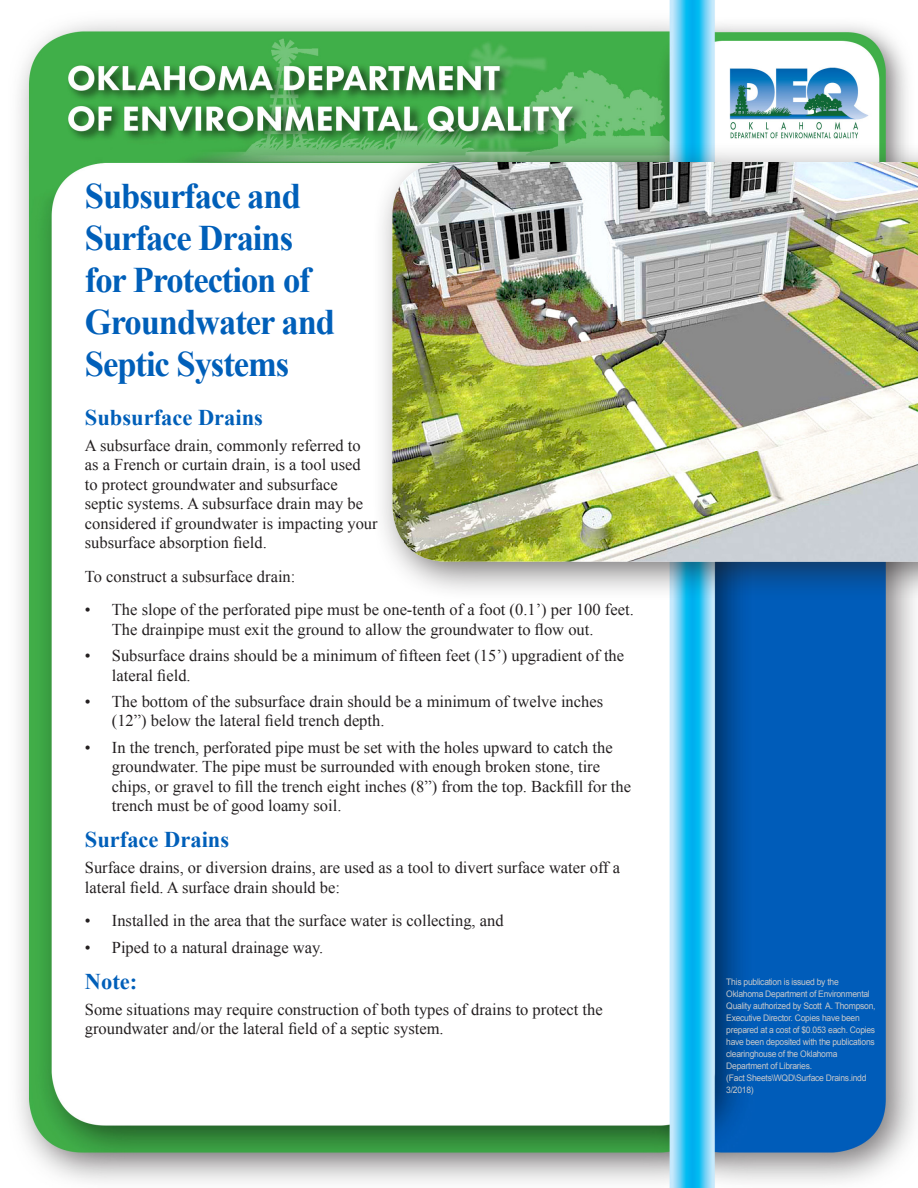
<style>
.page{position:relative;width:918px;height:1188px;background:#fff}
.page>*{position:absolute;margin:0;border:0;box-sizing:border-box;transform-origin:0 0}
.t1{font:700 36px/42px "Times New Roman";letter-spacing:-.03em;color:#005fb9;scale:.96 1}
.t2{font:700 22.5px "Times New Roman";color:#005fb9}
.t3{font:16.5px/19.5px "Times New Roman";color:#231f20}
.t4{font:9px/12px "Arial";letter-spacing:-.03em;color:#c7c8ca;scale:.95 1}
</style>
<div class="page">
<img style="left:18px;top:0;width:898px;height:1188px">
<div style="left:372px;top:141px;width:546px;height:461px;background:#231f20;opacity:.6"></div>
<img style="left:392px;top:162px;width:526px;height:400px">
<h1 class="t1" style="left:85px;top:174px;width:262px">Subsurface and<br>Surface Drains for Protection of<br>Groundwater and<br>Septic Systems</h1>
<h2 class="t2" style="left:85px;top:401px;width:180px">Subsurface Drains</h2>
<p class="t3" style="left:85px;top:435px;width:294px">A subsurface drain, commonly referred to as a French or curtain drain, is a tool used<br>to protect groundwater and subsurface septic systems. A subsurface drain may be considered if groundwater is impacting your subsurface absorption field.</p>
<p class="t3" style="left:85px;top:566px;width:212px">To construct a subsurface drain:</p>
<p class="t3" style="left:112px;top:600px;width:523px;text-indent:-27px">• The slope of the perforated pipe must be one-tenth of a foot (0.1’) per 100 feet.<br>The drainpipe must exit the ground to allow the groundwater to flow out.</p>
<p class="t3" style="left:112px;top:646px;width:514px;text-indent:-27px">• Subsurface drains should be a minimum of fifteen feet (15’) upgradient of the lateral field.</p>
<p class="t3" style="left:112px;top:691px;width:493px;text-indent:-27px">• The bottom of the subsurface drain should be a minimum of twelve inches (12”) below the lateral field trench depth.</p>
<p class="t3" style="left:112px;top:737px;width:521px;text-indent:-27px">• In the trench, perforated pipe must be set with the holes upward to catch the groundwater. The pipe must be surrounded with enough broken stone, tire chips, or gravel to fill the trench eight inches (8”) from the top. Backfill for the trench must be of good loamy soil.</p>
<h2 class="t2" style="left:85px;top:824px;width:146px">Surface Drains</h2>
<p class="t3" style="left:85px;top:858px;width:537px">Surface drains, or diversion drains, are used as a tool to divert surface water off a lateral field. A surface drain should be:</p>
<p class="t3" style="left:85px;top:911px;width:420px">• Installed in the area that the surface water is collecting, and</p>
<p class="t3" style="left:85px;top:937px;width:240px">• Piped to a natural drainage way.</p>
<h2 class="t2" style="left:85px;top:966px;width:54px">Note:</h2>
<p class="t3" style="left:85px;top:999px;width:519px">Some situations may require construction of both types of drains to protect the groundwater and/or the lateral field of a septic system.</p>
<p class="t4" style="left:726px;top:976px;width:159px">This publication is issued by the Oklahoma Department of Environmental Quality authorized by Scott A. Thompson, Executive Director. Copies have been prepared at a cost of $0.053 each. Copies have been deposited with the publications clearinghouse of the Oklahoma Department of Libraries.<br>(Fact Sheets\WQD\Surface Drains.indd 3/2018)</p>
</div>
